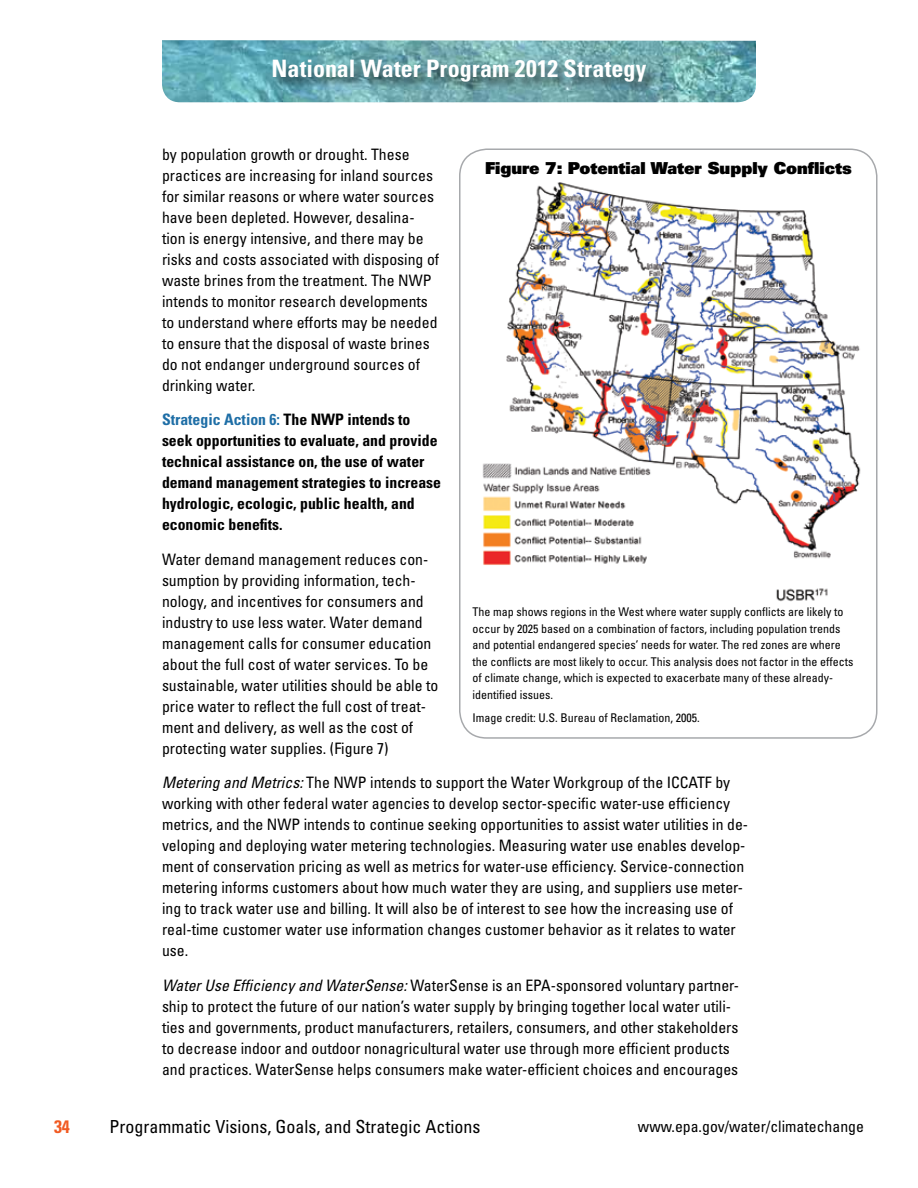
<style>
.page{position:relative;width:918px;height:1188px;background:#fff}
.page>*{position:absolute;margin:0;border:0;box-sizing:border-box;transform-origin:0 0}
.t1{font:700 condensed 24px "Univers LT Std";letter-spacing:.005em;color:#fff}
.t2{font:condensed 18px "Univers LT Std";color:#000}
.t3{font:700 condensed 18px "Univers LT Std";color:#f15a22}
.figure_title{font:16.5px "Univers LT Std X Black";color:#000}
.main_body_text{font:condensed 15.75px/21px "Univers LT Std";color:#000}
.main_body_text-2{font:700 condensed 15.75px/21px "Univers LT Std";color:#000}
.chart_caption{font:condensed 12px/16.5px "Univers LT Std";color:#000}
.s1{color:#1e6ea6}
.s2{font-style:italic}
</style>
<div class="page">
<img style="left:162px;top:40px;width:594px;height:62px">
<div style="left:273px;top:59px;width:385px;height:36px;background:#000;opacity:.5"></div>
<img style="left:482px;top:182px;width:379px;height:420px">
<div style="left:459px;top:148px;width:419px;height:591px;border:2px solid #a7a9ac;border-radius:27px"></div>
<h1 class="t1" style="left:272px;top:54px;width:376px">National Water Program 2012 Strategy</h1>
<p class="main_body_text" style="left:162px;top:144px;width:279px">by population growth or drought. These practices are increasing for inland sources for similar reasons or where water sources have been depleted. However, desalina&shy;tion is energy intensive, and there may be risks and costs associated with disposing of waste brines from the treatment. The NWP intends to monitor research developments to understand where efforts may be needed to ensure that the disposal of waste brines do not endanger underground sources of drinking water.</p>
<p class="main_body_text-2" style="left:162px;top:409px;width:281px"><span class="s1">Strategic Action 6:</span> The NWP intends to seek opportunities to evaluate, and provide technical assistance on, the use of water demand management strategies to increase hydrologic, ecologic, public health, and economic benefits.</p>
<p class="main_body_text" style="left:162px;top:549px;width:278px">Water demand management reduces con&shy;sumption by providing information, tech&shy;nology, and incentives for consumers and industry to use less water. Water demand management calls for consumer education about the full cost of water services. To be sustainable, water utilities should be able to price water to reflect the full cost of treat&shy;ment and delivery, as well as the cost of protecting water supplies. (Figure 7)</p>
<p class="main_body_text" style="left:162px;top:772px;width:588px"><span class="s2">Metering and Metrics:</span> The NWP intends to support the Water Workgroup of the ICCATF by working with other federal water agencies to develop sector-specific water-use efficiency metrics, and the NWP intends to continue seeking opportunities to assist water utilities in de&shy;veloping and deploying water metering technologies. Measuring water use enables develop&shy;ment of conservation pricing as well as metrics for water-use efficiency. Service-connection metering informs customers about how much water they are using, and suppliers use meter&shy;ing to track water use and billing. It will also be of interest to see how the increasing use of real-time customer water use information changes customer behavior as it relates to water use.</p>
<p class="main_body_text" style="left:162px;top:975px;width:579px"><span class="s2">Water Use Efficiency and WaterSense:</span> WaterSense is an EPA-sponsored voluntary partner&shy;ship to protect the future of our nation’s water supply by bringing together local water utili&shy;ties and governments, product manufacturers, retailers, consumers, and other stakeholders to decrease indoor and outdoor nonagricultural water use through more efficient products and practices. WaterSense helps consumers make water-efficient choices and encourages</p>
<p class="figure_title" style="left:485px;top:157px;width:368px">Figure 7: Potential Water Supply Conflicts</p>
<p class="chart_caption" style="left:472px;top:604px;width:383px">The map shows regions in the West where water supply conflicts are likely to occur by 2025 based on a combination of factors, including population trends and potential endangered species’ needs for water. The red zones are where the conflicts are most likely to occur. This analysis does not factor in the effects of climate change, which is expected to exacerbate many of these already&shy;identified issues.</p>
<p class="chart_caption" style="left:472px;top:709px;width:229px">Image credit: U.S. Bureau of Reclamation, 2005.</p>
<p class="t3" style="left:54px;top:1116px;width:17px">34</p>
<p class="t2" style="left:110px;top:1115px;width:372px">Programmatic Visions, Goals, and Strategic Actions</p>
<p class="main_body_text" style="left:638px;top:1116px;width:228px">www.epa.gov/water/climatechange</p>
</div>
